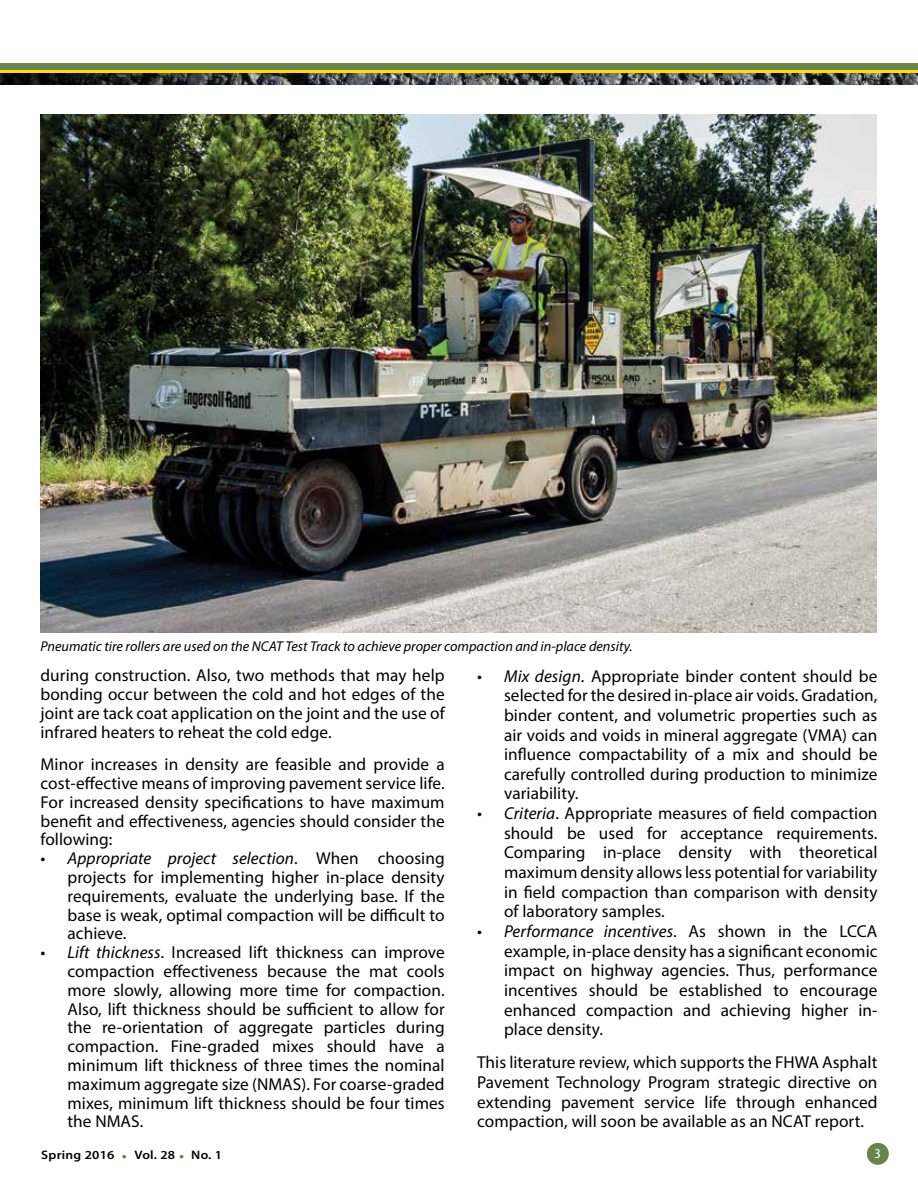
<style>
.page{position:relative;width:918px;height:1188px;background:#fff}
.page>*{position:absolute;margin:0;border:0;box-sizing:border-box;transform-origin:0 0}
.t1{font:17.25px/18.8px "Myriad Pro";letter-spacing:.005em;color:#000;text-align:justify}
.t2{font:italic 14.25px "Myriad Pro";color:#000}
.t3{font:condensed 13.5px "Myriad Pro";color:#fff;scale:1.25 1}
.t4{font:600 12.3px "Myriad Pro";letter-spacing:.02em;color:#000;scale:1.1 1}
.s1{font-style:italic}
.s2{font-weight:400;font-size:16.5px;color:#69854c}
</style>
<div class="page">
<div style="left:867px;top:1143px;width:22px;height:22px;background:#69854c;border-radius:50%"></div>
<svg style="left:0;top:63px;width:918px;height:10px;background:#969f35"></svg>
<img style="left:0;top:73px;width:918px;height:11px">
<img style="left:40px;top:114px;width:837px;height:519px">
<p class="t2" style="left:40px;top:637px;width:594px">Pneumatic tire rollers are used on the NCAT Test Track to achieve proper compaction and in-place density.</p>
<p class="t1" style="left:40px;top:666px;width:406px">during construction. Also, two methods that may help bonding occur between the cold and hot edges of the joint are tack coat application on the joint and the use of infrared heaters to reheat the cold edge.</p>
<p class="t1" style="left:40px;top:755px;width:406px">Minor increases in density are feasible and provide a cost-effective means of improving pavement service life.<br>For increased density specifications to have maximum benefit and effectiveness, agencies should consider the following:</p>
<p class="t1" style="left:67px;top:849px;width:379px;text-indent:-27px"><span class="s1">• Appropriate project selection</span>. When choosing projects for implementing higher in-place density requirements, evaluate the underlying base. If the base is weak, optimal compaction will be difficult to achieve.</p>
<p class="t1" style="left:67px;top:943px;width:379px;text-indent:-27px"><span class="s1">• Lift thickness</span>. Increased lift thickness can improve compaction effectiveness because the mat cools more slowly, allowing more time for compaction.<br>Also, lift thickness should be sufficient to allow for the re-orientation of aggregate particles during compaction. Fine-graded mixes should have a minimum lift thickness of three times the nominal maximum aggregate size (NMAS). For coarse-graded mixes, minimum lift thickness should be four times the NMAS.</p>
<p class="t1" style="left:504px;top:666px;width:375px;line-height:19.6px;text-indent:-27px"><span class="s1">• Mix design</span>. Appropriate binder content should be selected for the desired in-place air voids. Gradation, binder content, and volumetric properties such as air voids and voids in mineral aggregate (VMA) can influence compactability of a mix and should be carefully controlled during production to minimize variability.</p>
<p class="t1" style="left:504px;top:803px;width:375px;line-height:19.6px;text-indent:-27px"><span class="s1">• Criteria</span>. Appropriate measures of field compaction should be used for acceptance requirements.<br>Comparing in-place density with theoretical maximum density allows less potential for variability in field compaction than comparison with density of laboratory samples.</p>
<p class="t1" style="left:504px;top:921px;width:375px;line-height:19.6px;text-indent:-27px"><span class="s1">• Performance incentives</span>. As shown in the LCCA example, in-place density has a significant economic impact on highway agencies. Thus, performance incentives should be established to encourage enhanced compaction and achieving higher in&shy;place density.</p>
<p class="t1" style="left:477px;top:1053px;width:402px;line-height:19.6px">This literature review, which supports the FHWA Asphalt Pavement Technology Program strategic directive on extending pavement service life through enhanced compaction, will soon be available as an NCAT report.</p>
<p class="t4" style="left:41px;top:1147px;width:68px">Spring 2016</p>
<p class="t3" style="left:875px;top:1145px;width:7px">3</p>
<p class="t4" style="left:122px;top:1147px;width:92px"><span class="s2">•</span> Vol. 28 <span class="s2">•</span> No. 1</p>
</div>
